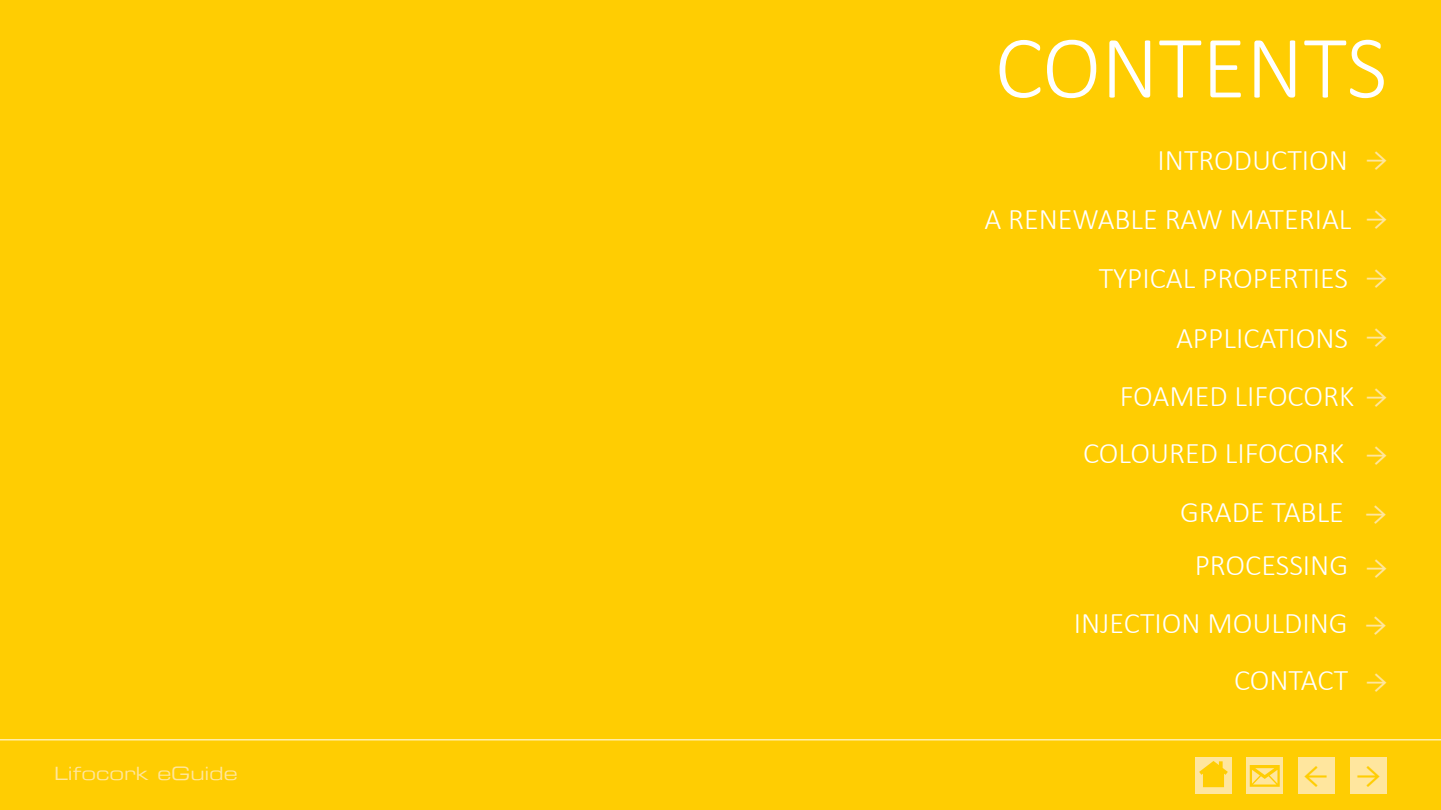
<style>
.page{position:relative;width:1441px;height:810px;background:#fff}
.page>*{position:absolute;margin:0;border:0;box-sizing:border-box;transform-origin:0 0}
.t1{font:300 90px "Calibri";color:#fff}
.t2{font:37.5px "Minion Pro";color:#ffcd02}
.t3{font:300 30px "Calibri";color:#fff}
.t4{font:18px "Eurostile Extended Two";color:#ffe69e}
</style>
<div class="page">
<div style="left:0;top:0;width:1440px;height:810px;background:#ffcd02"></div>
<div style="left:1297px;top:757px;width:37px;height:37px;background:#ffe69e"></div>
<div style="left:1349px;top:757px;width:37px;height:37px;background:#ffe69e"></div>
<hr style="left:0;top:739px;width:1440px;height:1px;background:#fff">
<div style="left:1246px;top:757px;width:37px;height:37px;background:#ffe69e"></div>
<svg style="left:1249px;top:765px;width:30px;height:22px"></svg>
<div style="left:1195px;top:757px;width:37px;height:37px;background:#ffe69e"></div>
<svg style="left:1199px;top:761px;width:28px;height:26px"></svg>
<p class="t4" style="left:54px;top:761px;width:185px">Lifocork eGuide</p>
<h1 class="t1" style="left:994px;top:12px;width:394px">CONTENTS</h1>
<p class="t3" style="left:1157px;top:141px;width:192px">INTRODUCTION</p>
<p class="t3" style="left:984px;top:200px;width:368px">A RENEWABLE RAW MATERIAL</p>
<p class="t3" style="left:1098px;top:260px;width:251px">TYPICAL PROPERTIES</p>
<p class="t3" style="left:1175px;top:319px;width:174px">APPLICATIONS</p>
<p class="t3" style="left:1119px;top:378px;width:236px">FOAMED LIFOCORK</p>
<p class="t3" style="left:1083px;top:434px;width:263px">COLOURED LIFOCORK</p>
<p class="t3" style="left:1179px;top:493px;width:165px">GRADE TABLE</p>
<p class="t3" style="left:1194px;top:547px;width:155px">PROCESSING</p>
<p class="t3" style="left:1073px;top:604px;width:275px">INJECTION MOULDING</p>
<p class="t3" style="left:1233px;top:661px;width:116px">CONTACT</p>
<p class="t2" style="left:1303px;top:749px;width:26px">←</p>
</div>
